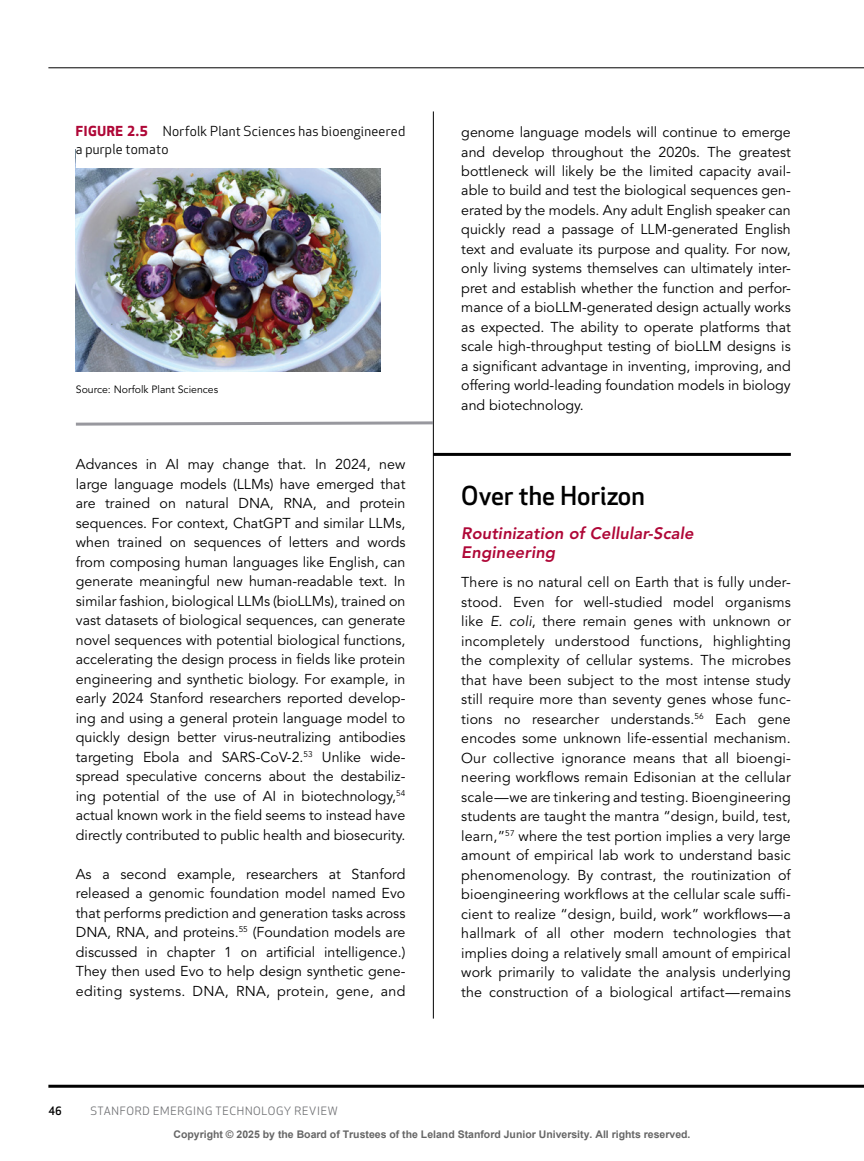
<style>
.page{position:relative;width:864px;height:1161px;background:#fff}
.page>*{position:absolute;margin:0;border:0;box-sizing:border-box;transform-origin:0 0}
.H1Right{font:500 25.5px "Apex New";letter-spacing:.005em;color:#000}
.t1{font:italic 800 16.5px/19.5px "Avenir LT Std";letter-spacing:.005em;color:#af0737}
.Para{font:14.25px/19.5px "Avenir LT Std";color:#000;text-align:justify}
.ParaAfterHead{font:14.25px/19.5px "Avenir LT Std";letter-spacing:.01em;color:#000;text-align:justify}
.FigureCaption{font:13.5px/18px "Apex New";letter-spacing:.02em;color:#000}
.t2{font:11.25px "Apex New";letter-spacing:.06em;color:#6d6e71}
.t3{font:500 11.25px "Apex New";color:#000}
.t4{font:700 10.5px "Arial";color:#666}
.fig_source{font:10.5px "Avenir LT Std";color:#000}
.s1{font-weight:700;color:#af0737}
.s2{font-style:italic}
</style>
<div class="page">
<hr style="left:48px;top:1085px;width:816px;height:3px;background:#000">
<hr style="left:433px;top:453px;width:358px;height:3px;background:#000">
<hr style="left:433px;top:111px;width:1px;height:908px;background:#000">
<img style="left:76px;top:168px;width:305px;height:204px">
<svg style="left:75px;top:420px;width:359px;height:7px"></svg>
<hr style="left:48px;top:68px;width:816px;height:1px;background:#000">
<p class="FigureCaption" style="left:76px;top:122px;width:331px"><span class="s1">FIGURE 2.5</span> Norfolk Plant Sciences has bioengineered a purple tomato</p>
<p class="fig_source" style="left:76px;top:384px;width:144px">Source: Norfolk Plant Sciences</p>
<p class="Para" style="left:76px;top:455px;width:331px">Advances in AI may change that. In 2024, new large language models (LLMs) have emerged that are trained on natural DNA, RNA, and protein sequences. For context, ChatGPT and similar LLMs, when trained on sequences of letters and words from composing human languages like English, can generate meaningful new human-readable text. In similar fashion, biological LLMs (bioLLMs), trained on vast datasets of biological sequences, can generate novel sequences with potential biological functions, accelerating the design process in fields like protein engineering and synthetic biology. For example, in early 2024 Stanford researchers reported develop&shy;ing and using a general protein language model to quickly design better virus-neutralizing antibodies targeting Ebola and SARS-CoV-2.<sup>53</sup> Unlike wide&shy;spread speculative concerns about the destabiliz&shy;ing potential of the use of AI in biotechnology,<sup>54 </sup>actual known work in the field seems to instead have directly contributed to public health and biosecurity.</p>
<p class="Para" style="left:76px;top:864px;width:331px">As a second example, researchers at Stanford released a genomic foundation model named Evo that performs prediction and generation tasks across DNA, RNA, and proteins.<sup>55</sup> (Foundation models are discussed in chapter 1 on artificial intelligence.)<br>They then used Evo to help design synthetic gene&shy;editing systems. DNA, RNA, protein, gene, and</p>
<p class="t3" style="left:48px;top:1103px;width:15px">46</p>
<p class="t2" style="left:91px;top:1104px;width:249px">STANFORD EMERGING TECHNOLOGY REVIEW</p>
<p class="Para" style="left:461px;top:123px;width:331px">genome language models will continue to emerge and develop throughout the 2020s. The greatest bottleneck will likely be the limited capacity avail&shy;able to build and test the biological sequences gen&shy;erated by the models. Any adult English speaker can quickly read a passage of LLM-generated English text and evaluate its purpose and quality. For now, only living systems themselves can ultimately inter&shy;pret and establish whether the function and perfor&shy;mance of a bioLLM-generated design actually works as expected. The ability to operate platforms that scale high-throughput testing of bioLLM designs is a significant advantage in inventing, improving, and offering world-leading foundation models in biology and biotechnology.</p>
<p class="H1Right" style="left:461px;top:478px;width:185px">Over the Horizon</p>
<h2 class="t1" style="left:461px;top:523px;width:234px">Routinization of Cellular-Scale<br>Engineering</h2>
<p class="ParaAfterHead" style="left:461px;top:573px;width:331px">There is no natural cell on Earth that is fully under&shy;stood. Even for well-studied model organisms like <span class="s2">E. coli</span>, there remain genes with unknown or incompletely understood functions, highlighting the complexity of cellular systems. The microbes that have been subject to the most intense study still require more than seventy genes whose func&shy;tions no researcher understands.<sup>56</sup> Each gene encodes some unknown life-essential mechanism.<br>Our collective ignorance means that all bioengi&shy;neering workflows remain Edisonian at the cellular scale—we are tinkering and testing. Bioengineering students are taught the mantra “design, build, test, learn,”<sup>57</sup> where the test portion implies a very large amount of empirical lab work to understand basic phenomenology. By contrast, the routinization of bioengineering workflows at the cellular scale suffi&shy;cient to realize “design, build, work” workflows—a hallmark of all other modern technologies that implies doing a relatively small amount of empirical work primarily to validate the analysis underlying the construction of a biological artifact—remains</p>
<p class="t4" style="left:173px;top:1127px;width:519px">Copyright © 2025 by the Board of Trustees of the Leland Stanford Junior University. All rights reserved.</p>
</div>
